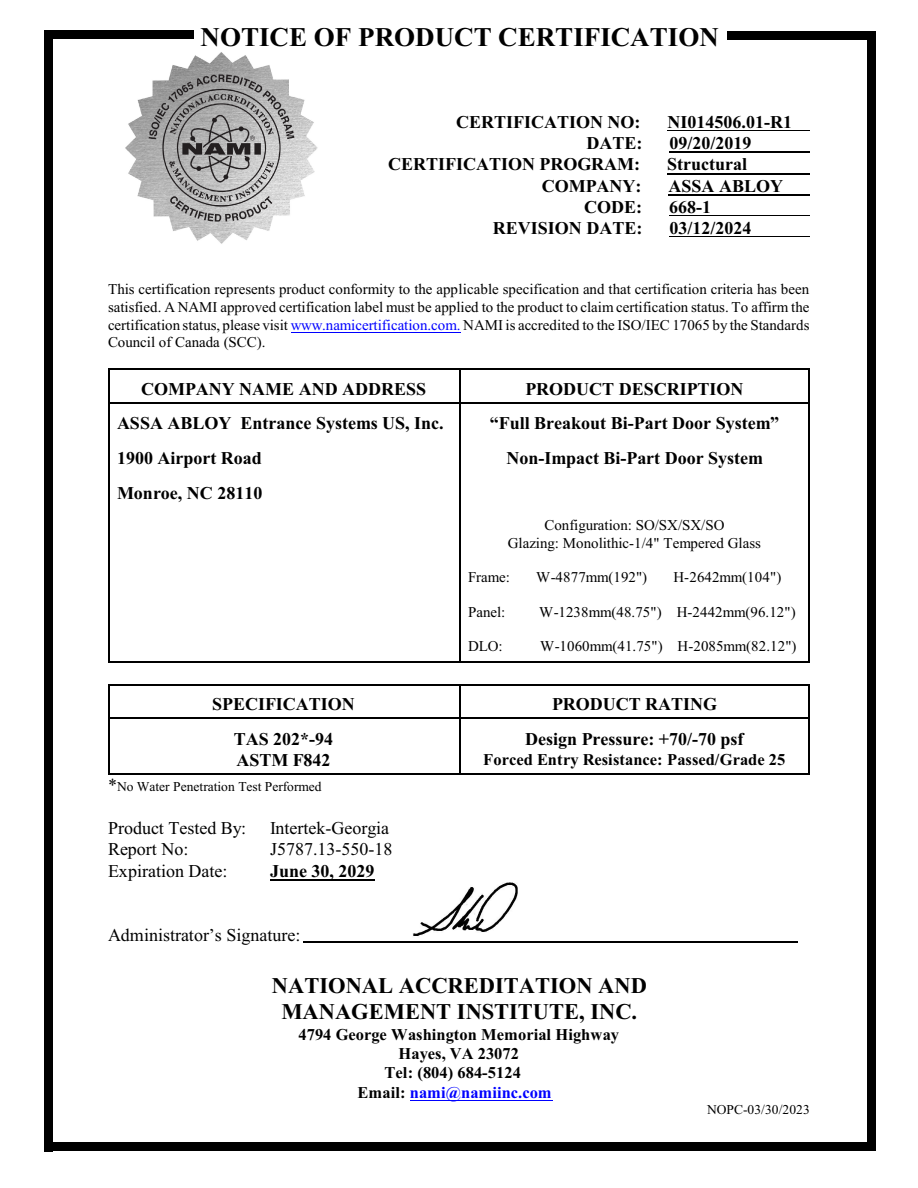
<style>
.page{position:relative;width:918px;height:1188px;background:#fff}
.page>*{position:absolute;margin:0;border:0;box-sizing:border-box;transform-origin:0 0}
.t1{font:700 27px "Times New Roman";color:#000}
.t2{font:700 22.5px/26.2px "Times New Roman";color:#000;text-align:center}
.t3{font:700 18px/21.3px "Times New Roman";color:#000}
.t4{font:18px "Times New Roman";color:#000}
.t5{font:700 16.5px "Times New Roman";color:#000}
.t6{font:700 16.5px "Times New Roman";color:#00f}
.t7{font:15px/17.7px "Times New Roman";color:#000;text-align:justify}
.t8{font:13.5px "Times New Roman";color:#000}
.s1{color:#00f}
.s2{font-size:18px}
.s3{color:#000}
</style>
<div class="page">
<hr style="left:108px;top:369px;width:351px;height:1px;background:#000">
<hr style="left:108px;top:370px;width:1px;height:33px;background:#000">
<hr style="left:108px;top:402px;width:351px;height:1px;background:#000">
<hr style="left:809px;top:369px;width:1px;height:34px;background:#000">
<hr style="left:459px;top:369px;width:351px;height:1px;background:#000">
<hr style="left:459px;top:370px;width:1px;height:33px;background:#000">
<hr style="left:459px;top:402px;width:349px;height:1px;background:#000">
<hr style="left:108px;top:403px;width:1px;height:35px;background:#000">
<hr style="left:809px;top:403px;width:1px;height:35px;background:#000">
<hr style="left:459px;top:403px;width:1px;height:35px;background:#000">
<hr style="left:108px;top:438px;width:1px;height:34px;background:#000">
<hr style="left:809px;top:438px;width:1px;height:34px;background:#000">
<hr style="left:459px;top:438px;width:1px;height:34px;background:#000">
<hr style="left:108px;top:472px;width:1px;height:35px;background:#000">
<hr style="left:809px;top:472px;width:1px;height:35px;background:#000">
<hr style="left:459px;top:472px;width:1px;height:35px;background:#000">
<hr style="left:108px;top:507px;width:1px;height:52px;background:#000">
<hr style="left:809px;top:507px;width:1px;height:52px;background:#000">
<hr style="left:459px;top:507px;width:1px;height:52px;background:#000">
<hr style="left:108px;top:559px;width:1px;height:35px;background:#000">
<hr style="left:809px;top:559px;width:1px;height:35px;background:#000">
<hr style="left:459px;top:559px;width:1px;height:35px;background:#000">
<hr style="left:108px;top:594px;width:1px;height:34px;background:#000">
<hr style="left:809px;top:594px;width:1px;height:34px;background:#000">
<hr style="left:459px;top:594px;width:1px;height:34px;background:#000">
<hr style="left:108px;top:662px;width:351px;height:1px;background:#000">
<hr style="left:108px;top:628px;width:1px;height:33px;background:#000">
<hr style="left:809px;top:628px;width:1px;height:35px;background:#000">
<hr style="left:459px;top:662px;width:351px;height:1px;background:#000">
<hr style="left:459px;top:628px;width:1px;height:33px;background:#000">
<hr style="left:108px;top:684px;width:351px;height:1px;background:#000">
<hr style="left:108px;top:686px;width:1px;height:33px;background:#000">
<hr style="left:108px;top:717px;width:351px;height:2px;background:#000">
<hr style="left:809px;top:684px;width:1px;height:35px;background:#000">
<hr style="left:459px;top:684px;width:351px;height:1px;background:#000">
<hr style="left:459px;top:686px;width:1px;height:33px;background:#000">
<hr style="left:459px;top:717px;width:349px;height:2px;background:#000">
<hr style="left:108px;top:773px;width:351px;height:1px;background:#000">
<hr style="left:108px;top:719px;width:1px;height:54px;background:#000">
<hr style="left:809px;top:719px;width:1px;height:55px;background:#000">
<hr style="left:459px;top:773px;width:351px;height:1px;background:#000">
<hr style="left:459px;top:719px;width:1px;height:54px;background:#000">
<img style="left:125px;top:52px;width:193px;height:192px">
<img style="left:413px;top:882px;width:105px;height:54px">
<hr style="left:668px;top:130px;width:142px;height:1px;background:#000">
<hr style="left:669px;top:152px;width:141px;height:1px;background:#000">
<hr style="left:667px;top:173px;width:143px;height:1px;background:#000">
<hr style="left:668px;top:194px;width:142px;height:1px;background:#000">
<hr style="left:669px;top:215px;width:141px;height:1px;background:#000">
<hr style="left:669px;top:236px;width:141px;height:1px;background:#000">
<hr style="left:291px;top:332px;width:170px;height:1px;background:#00f">
<hr style="left:270px;top:879px;width:105px;height:2px;background:#000">
<hr style="left:410px;top:1100px;width:142px;height:1px;background:#00f">
<div style="left:867px;top:32px;width:8px;height:1119px;background:#000"></div>
<div style="left:728px;top:32px;width:147px;height:8px;background:#000"></div>
<div style="left:44px;top:31px;width:9px;height:1120px;background:#000"></div>
<div style="left:44px;top:30px;width:150px;height:9px;background:#000"></div>
<hr style="left:303px;top:941px;width:495px;height:2px;background:#000">
<div style="left:44px;top:1142px;width:831px;height:9px;background:#000"></div>
<h1 class="t1" style="left:201px;top:28px;width:520px">NOTICE OF PRODUCT CERTIFICATION</h1>
<p class="t3" style="left:456px;top:113px;width:186px">CERTIFICATION NO:</p>
<p class="t3" style="left:668px;top:113px;width:126px">NI014506.01-R1</p>
<p class="t3" style="left:586px;top:134px;width:57px">DATE:</p>
<p class="t3" style="left:669px;top:134px;width:84px">09/20/2019</p>
<p class="t3" style="left:388px;top:155px;width:254px">CERTIFICATION PROGRAM:</p>
<p class="t3" style="left:667px;top:155px;width:81px">Structural</p>
<p class="t3" style="left:542px;top:177px;width:101px">COMPANY:</p>
<p class="t3" style="left:669px;top:177px;width:116px">ASSA ABLOY</p>
<p class="t3" style="left:584px;top:198px;width:59px">CODE:</p>
<p class="t3" style="left:669px;top:198px;width:43px">668-1</p>
<p class="t3" style="left:493px;top:219px;width:151px">REVISION DATE:</p>
<p class="t3" style="left:669px;top:219px;width:84px">03/12/2024</p>
<p class="t7" style="left:108px;top:282px;width:703px">This certification represents product conformity to the applicable specification and that certification criteria has been satisfied. A NAMI approved certification label must be applied to the product to claim certification status. To affirm the certification status, please visit <span class="s1">www.namicertification.com.</span> NAMI is accredited to the ISO/IEC 17065 by the Standards Council of Canada (SCC).</p>
<p class="t3" style="left:141px;top:380px;width:287px">COMPANY NAME AND ADDRESS</p>
<p class="t3" style="left:525px;top:380px;width:220px">PRODUCT DESCRIPTION</p>
<p class="t3" style="left:117px;top:415px;width:328px">ASSA ABLOY Entrance Systems US, Inc.</p>
<p class="t3" style="left:490px;top:415px;width:291px">“Full Breakout Bi-Part Door System”</p>
<p class="t3" style="left:117px;top:449px;width:146px">1900 Airport Road</p>
<p class="t3" style="left:506px;top:449px;width:258px">Non-Impact Bi-Part Door System</p>
<p class="t3" style="left:117px;top:484px;width:147px">Monroe, NC 28110</p>
<p class="t7" style="left:508px;top:517px;width:255px;text-align:center">Configuration: SO/SX/SX/SO<br>Glazing: Monolithic-1/4" Tempered Glass</p>
<p class="t7" style="left:468px;top:570px;width:44px">Frame:</p>
<p class="t7" style="left:536px;top:570px;width:113px">W-4877mm(192")</p>
<p class="t7" style="left:673px;top:570px;width:109px">H-2642mm(104")</p>
<p class="t7" style="left:468px;top:604px;width:39px">Panel:</p>
<p class="t7" style="left:539px;top:604px;width:258px">W-1238mm(48.75") H-2442mm(96.12")</p>
<p class="t7" style="left:468px;top:639px;width:36px">DLO:</p>
<p class="t7" style="left:540px;top:639px;width:258px">W-1060mm(41.75") H-2085mm(82.12")</p>
<p class="t3" style="left:212px;top:696px;width:144px">SPECIFICATION</p>
<p class="t3" style="left:552px;top:696px;width:167px">PRODUCT RATING</p>
<p class="t3" style="left:234px;top:730px;width:101px">TAS 202*-94<br>ASTM F842</p>
<p class="t3" style="left:525px;top:730px;width:220px">Design Pressure: +70/-70 psf</p>
<p class="t5" style="left:483px;top:754px;width:304px">Forced Entry Resistance: Passed/Grade 25</p>
<p class="t8" style="left:108px;top:782px;width:215px"><span class="s2">*</span>No Water Penetration Test Performed</p>
<p class="t4" style="left:108px;top:821px;width:140px">Product Tested By:</p>
<p class="t4" style="left:270px;top:821px;width:121px">Intertek-Georgia</p>
<p class="t4" style="left:108px;top:843px;width:82px">Report No:</p>
<p class="t4" style="left:270px;top:843px;width:124px">J5787.13-550-18</p>
<p class="t4" style="left:108px;top:864px;width:121px">Expiration Date:</p>
<p class="t3" style="left:270px;top:862px;width:106px">June 30, 2029</p>
<p class="t4" style="left:108px;top:928px;width:194px">Administrator’s Signature:</p>
<h2 class="t2" style="left:272px;top:974px;width:376px">NATIONAL ACCREDITATION AND<br>MANAGEMENT INSTITUTE, INC.</h2>
<p class="t5" style="left:299px;top:1028px;width:322px">4794 George Washington Memorial Highway</p>
<p class="t5" style="left:399px;top:1048px;width:122px">Hayes, VA 23072</p>
<p class="t5" style="left:385px;top:1067px;width:138px">Tel: (804) 684-5124</p>
<p class="t6" style="left:358px;top:1087px;width:196px"><span class="s3">Email:</span> nami@namiinc.com</p>
<p class="t8" style="left:707px;top:1105px;width:104px">NOPC-03/30/2023</p>
</div>
